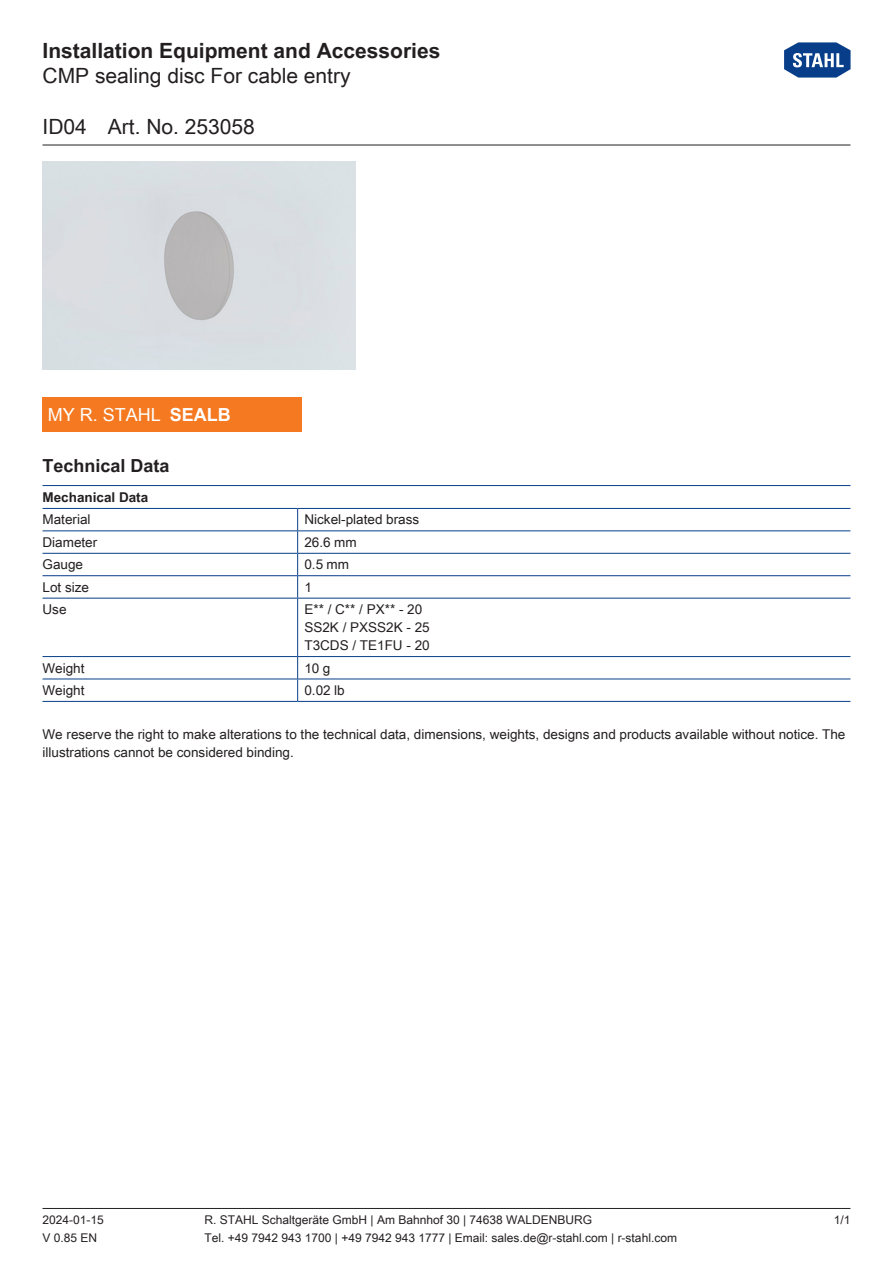
<style>
.page{position:relative;width:893px;height:1263px;background:#fff}
.page>*{position:absolute;margin:0;border:0;box-sizing:border-box;transform-origin:0 0}
.t1{font:21px "Arial Unicode MS";color:#231f20}
.t2{font:700 21px "Arial Unicode MS";color:#231f20}
.WebCode{font:18px "Arial Unicode MS";color:#fff}
.Table_Header_Technic{font:700 18px "Arial Unicode MS";color:#231f20}
._00_Basic_ParaStyle{font:13.5px/18px "Arial Unicode MS";color:#231f20}
.TabBodyLeft{font:13.5px "Arial Unicode MS";color:#231f20}
.TabBody1stColumn{font:13.5px "Arial Unicode MS";color:#231f20}
.TabHeader1stColumn{font:700 13.5px "Arial Unicode MS";color:#231f20}
.t3{font:12px "Arial Unicode MS";color:#231f20}
.s1{font-weight:700}
</style>
<div class="page">
<hr style="left:43px;top:1208px;width:807px;height:1px;background:#231f20">
<hr style="left:43px;top:145px;width:807px;height:1px;background:#231f20">
<svg style="left:784px;top:42px;width:67px;height:36px"></svg>
<hr style="left:43px;top:508px;width:255px;height:1px;background:#083e89">
<hr style="left:298px;top:508px;width:552px;height:1px;background:#083e89">
<hr style="left:43px;top:530px;width:255px;height:1px;background:#083e89">
<hr style="left:298px;top:530px;width:552px;height:1px;background:#083e89">
<hr style="left:43px;top:553px;width:255px;height:1px;background:#083e89">
<hr style="left:298px;top:553px;width:552px;height:1px;background:#083e89">
<hr style="left:43px;top:575px;width:255px;height:1px;background:#083e89">
<hr style="left:298px;top:575px;width:552px;height:1px;background:#083e89">
<svg style="left:297px;top:509px;width:1px;height:89px"></svg>
<hr style="left:43px;top:598px;width:255px;height:1px;background:#083e89">
<hr style="left:298px;top:598px;width:552px;height:1px;background:#083e89">
<hr style="left:297px;top:598px;width:1px;height:58px;background:#083e89">
<hr style="left:43px;top:656px;width:255px;height:1px;background:#083e89">
<hr style="left:298px;top:656px;width:552px;height:1px;background:#083e89">
<hr style="left:43px;top:678px;width:255px;height:1px;background:#083e89">
<hr style="left:43px;top:701px;width:255px;height:1px;background:#083e89">
<hr style="left:298px;top:678px;width:552px;height:1px;background:#083e89">
<hr style="left:298px;top:701px;width:552px;height:1px;background:#083e89">
<svg style="left:297px;top:657px;width:1px;height:44px"></svg>
<hr style="left:43px;top:485px;width:807px;height:1px;background:#083e89">
<img style="left:43px;top:162px;width:312px;height:208px">
<div style="left:43px;top:398px;width:259px;height:34px;background:#f47921"></div>
<h1 class="t2" style="left:43px;top:35px;width:399px">Installation Equipment and Accessories</h1>
<h1 class="t1" style="left:43px;top:60px;width:310px">CMP sealing disc For cable entry</h1>
<h1 class="t1" style="left:43px;top:111px;width:214px">ID04 Art. No. 253058</h1>
<p class="WebCode" style="left:48px;top:402px;width:185px">MY R. STAHL <span class="s1">SEALB</span></p>
<p class="Table_Header_Technic" style="left:43px;top:453px;width:129px">Technical Data</p>
<p class="TabHeader1stColumn" style="left:43px;top:487px;width:107px">Mechanical Data</p>
<p class="TabBody1stColumn" style="left:43px;top:510px;width:50px">Material</p>
<p class="TabBodyLeft" style="left:304px;top:510px;width:116px">Nickel-plated brass</p>
<p class="TabBody1stColumn" style="left:43px;top:532px;width:56px">Diameter</p>
<p class="TabBodyLeft" style="left:304px;top:532px;width:54px">26.6 mm</p>
<p class="TabBody1stColumn" style="left:43px;top:555px;width:42px">Gauge</p>
<p class="TabBodyLeft" style="left:304px;top:555px;width:46px">0.5 mm</p>
<p class="TabBody1stColumn" style="left:43px;top:577px;width:48px">Lot size</p>
<p class="TabBodyLeft" style="left:304px;top:577px;width:9px">1</p>
<p class="TabBody1stColumn" style="left:43px;top:600px;width:26px">Use</p>
<p class="TabBodyLeft" style="left:304px;top:600px;width:119px">E** / C** / PX** - 20</p>
<p class="TabBodyLeft" style="left:304px;top:618px;width:127px">SS2K / PXSS2K - 25</p>
<p class="TabBodyLeft" style="left:304px;top:636px;width:127px">T3CDS / TE1FU - 20</p>
<p class="TabBody1stColumn" style="left:43px;top:658px;width:44px">Weight</p>
<p class="TabBodyLeft" style="left:304px;top:658px;width:27px">10 g</p>
<p class="TabBody1stColumn" style="left:43px;top:680px;width:44px">Weight</p>
<p class="TabBodyLeft" style="left:304px;top:680px;width:42px">0.02 lb</p>
<p class="_00_Basic_ParaStyle" style="left:43px;top:725px;width:804px">We reserve the right to make alterations to the technical data, dimensions, weights, designs and products available without notice. The illustrations cannot be considered binding.</p>
<p class="t3" style="left:43px;top:1211px;width:63px">2024-01-15</p>
<p class="t3" style="left:205px;top:1211px;width:389px">R. STAHL Schaltgeräte GmbH | Am Bahnhof 30 | 74638 WALDENBURG</p>
<p class="t3" style="left:834px;top:1211px;width:18px">1/1</p>
<p class="t3" style="left:43px;top:1229px;width:56px">V 0.85 EN</p>
<p class="t3" style="left:205px;top:1229px;width:474px">Tel. +49 7942 943 1700 | +49 7942 943 1777 | Email: sales.de@r-stahl.com | r-stahl.com</p>
</div>
